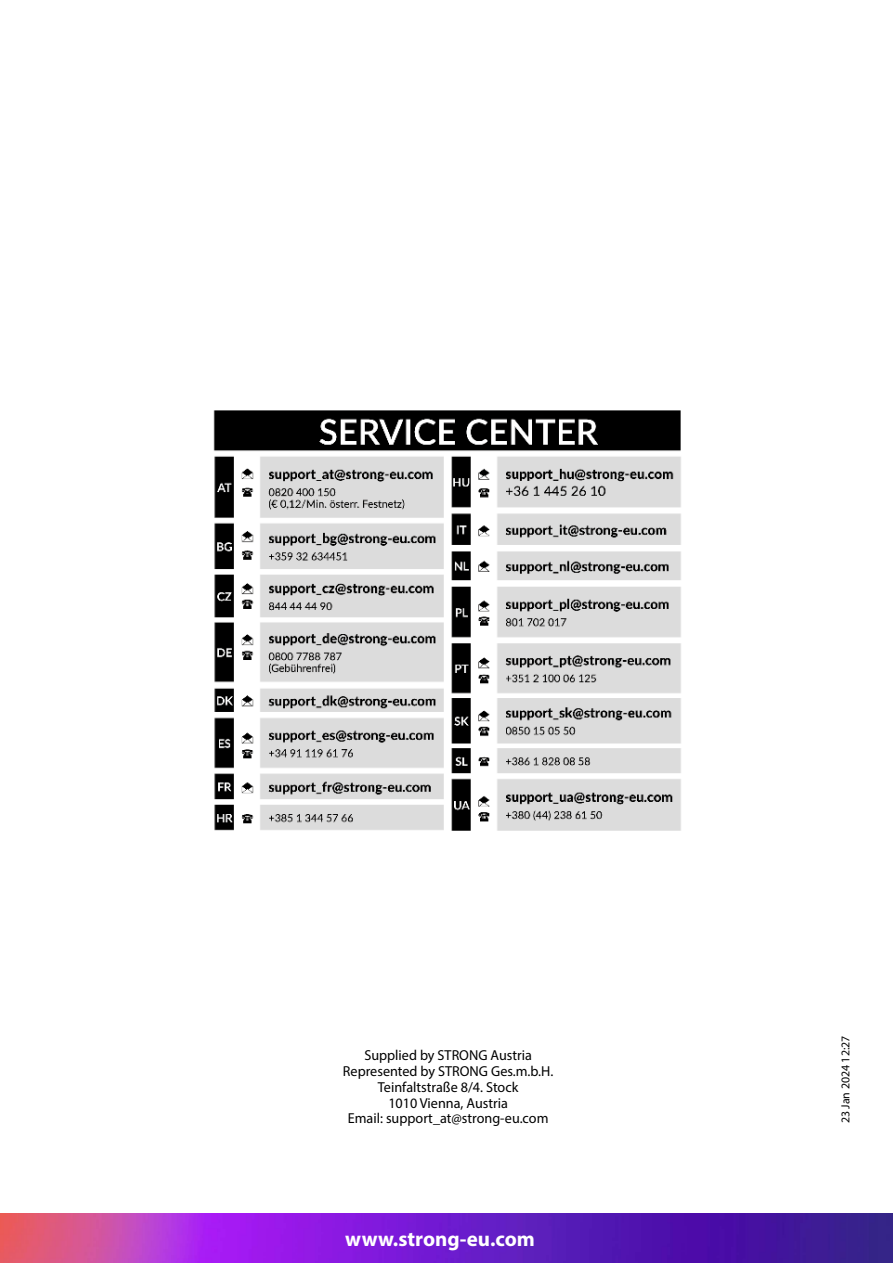
<style>
.page{position:relative;width:893px;height:1263px;background:#fff}
.page>*{position:absolute;margin:0;border:0;box-sizing:border-box;transform-origin:0 0}
.t1{font:700 21px "Myriad Pro";color:#fff}
.t2{font:14.4px/15.8px "Myriad Pro";color:#000;text-align:center}
.t3{font:11.85px "Myriad Pro";color:#000}
</style>
<div class="page">
<img style="left:0;top:1213px;width:893px;height:50px">
<img style="left:213px;top:410px;width:468px;height:421px">
<p class="t2" style="left:343px;top:1049px;width:212px">Supplied by STRONG Austria<br>Represented by STRONG Ges.m.b.H.<br>Teinfaltstraße 8/4. Stock<br>1010 Vienna, Austria<br>Email: support_at@strong-eu.com</p>
<h1 class="t1" style="left:345px;top:1230px;width:191px">www.strong-eu.com</h1>
<p class="t3" style="left:841px;top:1123px;width:89px;rotate:-90deg">23 Jan 2024 12:27</p>
</div>
